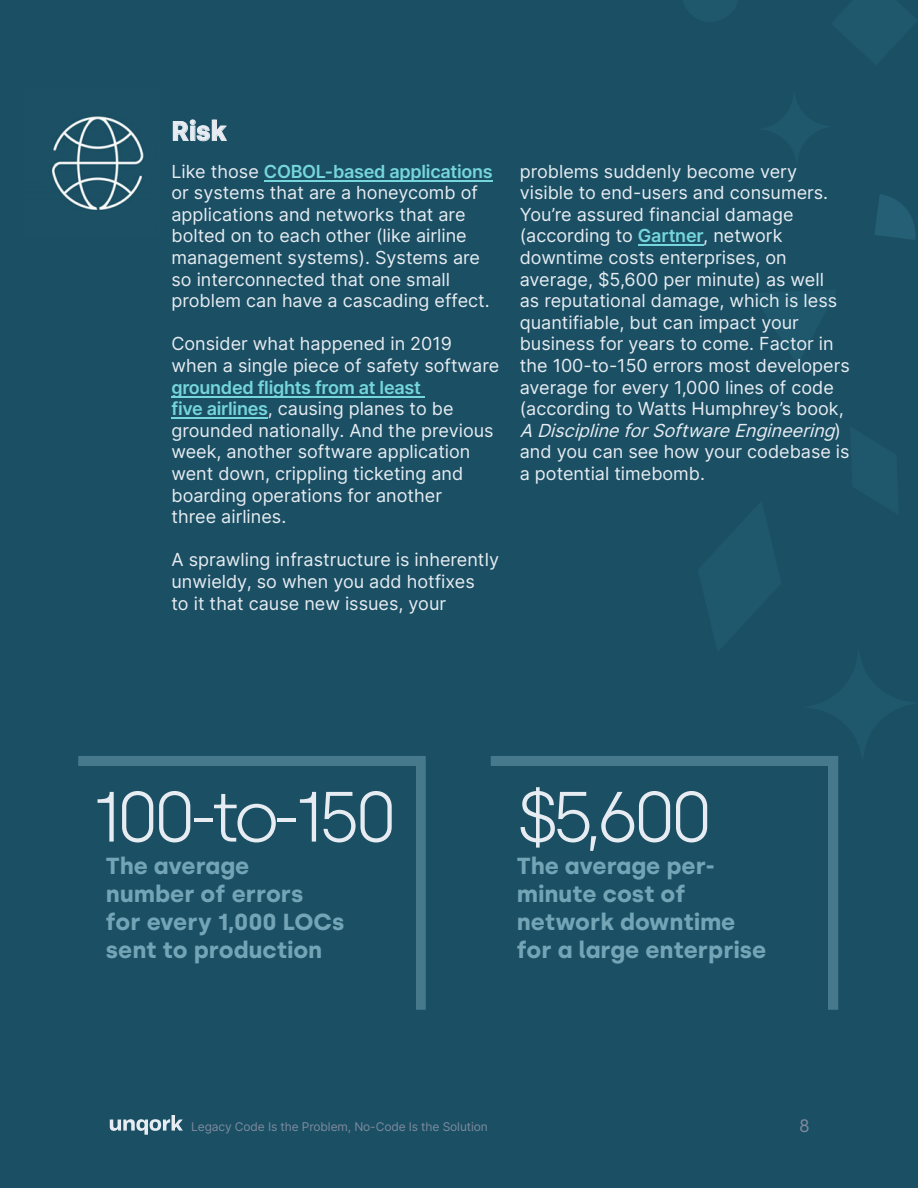
<style>
.page{position:relative;width:918px;height:1188px;background:#1b4f64}
.page>*{position:absolute;margin:0;border:0;box-sizing:border-box;transform-origin:0 0}
.t1{font:300 70.95px "Silka";letter-spacing:-.1em;color:#e6ecf1}
.t2{font:700 27px "Silka";color:#e6ecf1}
.t3{font:700 23.25px/27.9px "Silka";color:#73a5b6}
.t4{font:18px/21.6px "Inter";color:#e6ecf1}
.t5{font:18px "Silka";color:#7d8b9e}
.t6{font:12px "Inter";letter-spacing:-.01em;color:#7d8b9e}
.s1{font-weight:600;color:#75d6db}
.s2{font-style:italic}
</style>
<div class="page">
<svg style="left:78px;top:756px;width:348px;height:254px;fill:#46798c"></svg>
<div style="left:78px;top:766px;width:337px;height:244px;background:#1b4f64"></div>
<div style="left:491px;top:756px;width:347px;height:254px;background:#46798c"></div>
<div style="left:491px;top:766px;width:337px;height:244px;background:#1b4f64"></div>
<svg style="left:875px;top:194px;width:40px;height:46px"></svg>
<svg style="left:804px;top:756px;width:35px;height:5px"></svg>
<svg style="left:110px;top:1115px;width:73px;height:20px"></svg>
<hr style="left:264px;top:180px;width:229px;height:1px;background:#75d6db">
<hr style="left:171px;top:396px;width:254px;height:1px;background:#75d6db">
<hr style="left:171px;top:418px;width:97px;height:1px;background:#75d6db">
<hr style="left:638px;top:245px;width:65px;height:1px;background:#75d6db">
<img style="left:51px;top:116px;width:93px;height:95px">
<svg style="left:173px;top:119px;width:54px;height:23px"></svg>
<h2 class="t2" style="left:171px;top:115px;width:57px">Risk</h2>
<p class="t4" style="left:171px;top:160px;width:323px">Like those <span class="s1">COBOL-based applications </span>or systems that are a honeycomb of applications and networks that are bolted on to each other (like airline management systems). Systems are so interconnected that one small problem can have a cascading effect.</p>
<p class="t4" style="left:171px;top:333px;width:329px">Consider what happened in 2019 when a single piece of safety software</p>
<p class="t4" style="left:171px;top:376px;width:324px"><span class="s1">grounded flights from at least<br>five airlines</span>, causing planes to be grounded nationally. And the previous week, another software application went down, crippling ticketing and boarding operations for another<br>three airlines.</p>
<p class="t4" style="left:171px;top:549px;width:329px">A sprawling infrastructure is inherently unwieldy, so when you add hotfixes<br>to it that cause new issues, your</p>
<p class="t4" style="left:520px;top:160px;width:332px">problems suddenly become very visible to end-users and consumers.<br>You’re assured financial damage (according to <span class="s1">Gartner</span>, network downtime costs enterprises, on average, $5,600 per minute) as well<br>as reputational damage, which is less quantifiable, but can impact your business for years to come. Factor in the 100-to-150 errors most developers average for every 1,000 lines of code (according to Watts Humphrey’s book, <span class="s2">ADisciplineforSoftwareEngineering</span>) and you can see how your codebase is a potential timebomb.</p>
<h1 class="t1" style="left:91px;top:775px;width:309px">100-to-150</h1>
<p class="t3" style="left:106px;top:852px;width:240px">The average<br>number of errors<br>for every 1,000 LOCs sent to production</p>
<h1 class="t1" style="left:517px;top:775px;width:198px">$5,600</h1>
<p class="t3" style="left:517px;top:852px;width:251px">The average per&shy;minute cost of network downtime for a large enterprise</p>
<p class="t6" style="left:191px;top:1118px;width:298px">Legacy Code Is the Problem, No-Code Is the Solution</p>
<p class="t5" style="left:799px;top:1115px;width:13px">8</p>
</div>
